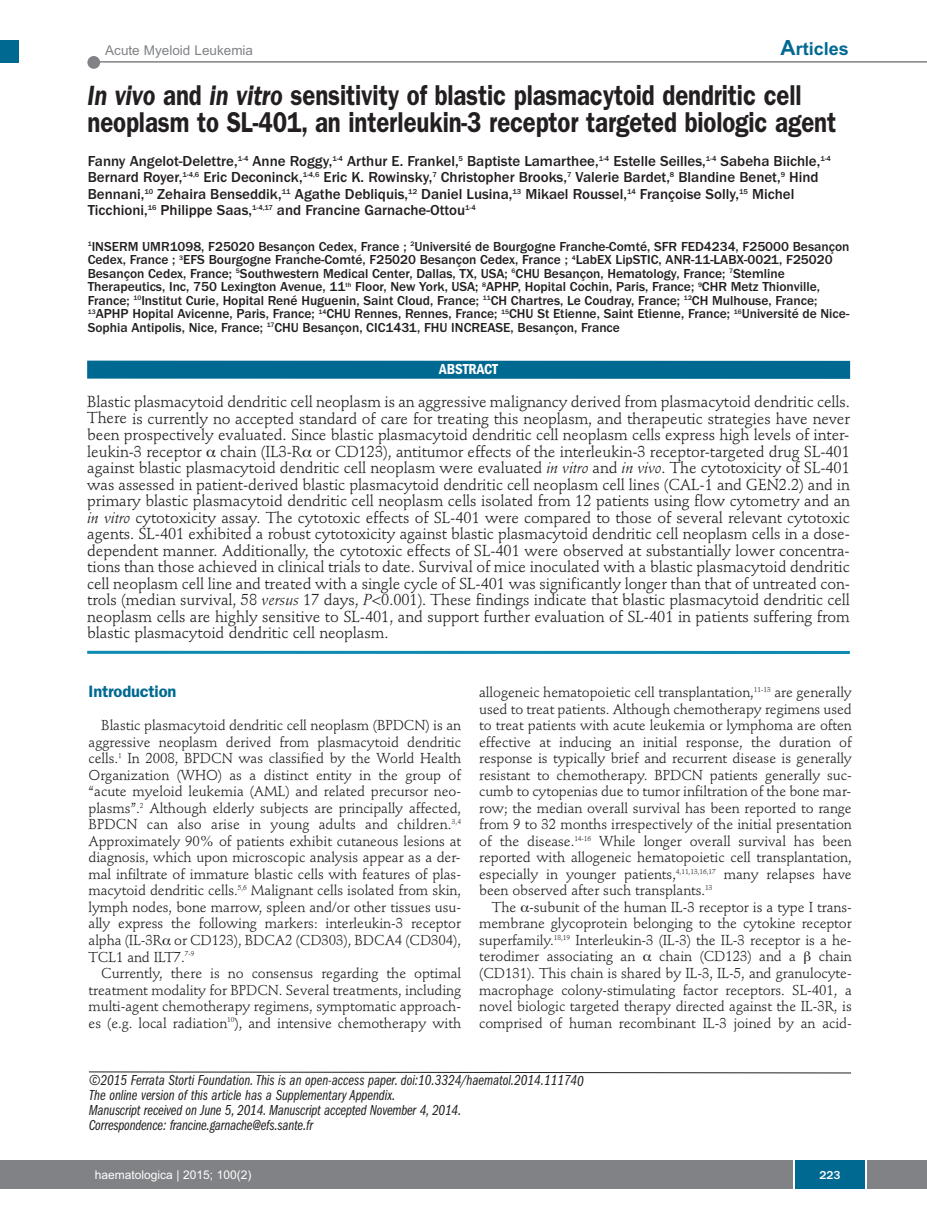
<style>
.page{position:relative;width:927px;height:1225px;background:#fff}
.page>*{position:absolute;margin:0;border:0;box-sizing:border-box;transform-origin:0 0}
.t1{font:600 28.8px/27px "Franklin Gothic";letter-spacing:-.005em;color:#231f20;scale:.83 1}
.t2{font:700 18px "Arial";color:#006991}
.t3{font:600 16.5px "Franklin Gothic";letter-spacing:-.01em;color:#006991}
.t4{font:15.75px/16.5px "Stempel Schneidler";letter-spacing:-.005em;color:#231f20;text-align:justify}
.t5{font:500 15px/16.5px "Franklin Gothic";color:#231f20}
.t6{font:15px/15px "Franklin Gothic Book Cmpr Ital";color:#231f20}
.t7{font:600 condensed 15px "Franklin Gothic";letter-spacing:-.005em;color:#fff}
.t8{font:14.25px/16.5px "Stempel Schneidler";letter-spacing:-.005em;color:#231f20;text-align:justify}
.t9{font:500 13.5px/13.5px "Franklin Gothic";color:#231f20}
.t10{font:13.5px "Arial";color:#808285}
.t11{font:12px "Arial";color:#fff}
.t12{font:500 12px "Franklin Gothic";color:#fff}
.s1{font-size:21px}
.s2{font-style:italic}
</style>
<div class="page">
<div style="left:87px;top:56px;width:13px;height:13px;background:#808285;border-radius:50%"></div>
<hr style="left:95px;top:61px;width:832px;height:2px;background:#808285">
<div style="left:17px;top:1160px;width:910px;height:28px;background:#808285"></div>
<div style="left:795px;top:1160px;width:70px;height:28px;background:#006991"></div>
<hr style="left:793px;top:1160px;width:2px;height:28px;background:#fff">
<hr style="left:865px;top:1160px;width:2px;height:28px;background:#fff">
<div style="left:0;top:40px;width:19px;height:22px;background:#006991"></div>
<div style="left:0;top:1160px;width:18px;height:28px;background:#808285"></div>
<svg style="left:89px;top:1071px;width:762px;height:2px"></svg>
<hr style="left:87px;top:651px;width:763px;height:3px;background:#0d8aaf">
<div style="left:87px;top:360px;width:763px;height:19px;background:#006991"></div>
<p class="t10" style="left:105px;top:43px;width:149px">Acute Myeloid Leukemia</p>
<p class="t2" style="left:781px;top:38px;width:70px"><span class="s1">A</span>rticles</p>
<h1 class="t1" style="left:88px;top:84px;width:903px"><span class="s2">In vivo</span> and <span class="s2">in vitro</span> sensitivity of blastic plasmacytoid dendritic cell neoplasm to SL-401, an interleukin-3 receptor targeted biologic agent</h1>
<p class="t5" style="left:88px;top:152px;width:745px">Fanny Angelot-Delettre,<sup>1-4</sup> Anne Roggy,<sup>1-4</sup> Arthur E. Frankel,<sup>5</sup> Baptiste Lamarthee,<sup>1-4</sup> Estelle Seilles,<sup>1-4</sup> Sabeha Biichle,<sup>1-4<br></sup>Bernard Royer,<sup>1-4,6</sup> Eric Deconinck,<sup>1-4,6</sup> Eric K. Rowinsky,<sup>7</sup> Christopher Brooks,<sup>7</sup> Valerie Bardet,<sup>8</sup> Blandine Benet,<sup>9</sup> Hind Bennani,<sup>10</sup> Zehaira Benseddik,<sup>11</sup> Agathe Debliquis,<sup>12</sup> Daniel Lusina,<sup>13</sup> Mikael Roussel,<sup>14</sup> Françoise Solly,<sup>15</sup> Michel Ticchioni,<sup>16</sup> Philippe Saas,<sup>1-4,17</sup> and Francine Garnache-Ottou<sup>1-4</sup></p>
<p class="t9" style="left:88px;top:239px;width:763px"><sup>1</sup>INSERM UMR1098, F25020 Besançon Cedex, France ; <sup>2</sup>Université de Bourgogne Franche-Comté, SFR FED4234, F25000 Besançon Cedex, France ; <sup>3</sup>EFS Bourgogne Franche-Comté, F25020 Besançon Cedex, France ; <sup>4</sup>LabEX LipSTIC, ANR-11-LABX-0021, F25020<br>Besançon Cedex, France; <sup>5</sup>Southwestern Medical Center, Dallas, TX, USA; <sup>6</sup>CHU Besançon, Hematology, France; <sup>7</sup>Stemline Therapeutics, Inc, 750 Lexington Avenue, 11<sup>th</sup> Floor, New York, USA; <sup>8</sup>APHP, Hopital Cochin, Paris, France; <sup>9</sup>CHR Metz Thionville, France; <sup>10</sup>Institut Curie, Hopital René Huguenin, Saint Cloud, France; <sup>11</sup>CH Chartres, Le Coudray, France; <sup>12</sup>CH Mulhouse, France; <sup>13</sup>APHP Hopital Avicenne, Paris, France; <sup>14</sup>CHU Rennes, Rennes, France; <sup>15</sup>CHU St Etienne, Saint Etienne, France; <sup>16</sup>Université de Nice-Sophia Antipolis, Nice, France; <sup>17</sup>CHU Besançon, CIC1431, FHU INCREASE, Besançon, France</p>
<p class="t7" style="left:439px;top:364px;width:60px">ABSTRACT</p>
<p class="t4" style="left:87px;top:395px;width:764px">Blastic plasmacytoid dendritic cell neoplasm is an aggressive malignancy derived from plasmacytoid dendritic cells.<br>There is currently no accepted standard of care for treating this neoplasm, and therapeutic strategies have never been prospectively evaluated. Since blastic plasmacytoid dendritic cell neoplasm cells express high levels of inter&shy;leukin-3 receptor chain (IL3-R or CD123), antitumor effects of the interleukin-3 receptor-targeted drug SL-401 against blastic plasmacytoid dendritic cell neoplasm were evaluated <span class="s2">in vitro</span> and <span class="s2">in vivo</span>. The cytotoxicity of SL-401 was assessed in patient-derived blastic plasmacytoid dendritic cell neoplasm cell lines (CAL-1 and GEN2.2) and in primary blastic plasmacytoid dendritic cell neoplasm cells isolated from 12 patients using flow cytometry and an <span class="s2">in vitro</span> cytotoxicity assay. The cytotoxic effects of SL-401 were compared to those of several relevant cytotoxic agents. SL-401 exhibited a robust cytotoxicity against blastic plasmacytoid dendritic cell neoplasm cells in a dose&shy;dependent manner. Additionally, the cytotoxic effects of SL-401 were observed at substantially lower concentra&shy;tions than those achieved in clinical trials to date. Survival of mice inoculated with a blastic plasmacytoid dendritic cell neoplasm cell line and treated with a single cycle of SL-401 was significantly longer than that of untreated con&shy;trols (median survival, 58 <span class="s2">versus</span> 17 days, <span class="s2">P</span>&lt;0.001). These findings indicate that blastic plasmacytoid dendritic cell neoplasm cells are highly sensitive to SL-401, and support further evaluation of SL-401 in patients suffering from blastic plasmacytoid dendritic cell neoplasm.</p>
<p class="t3" style="left:89px;top:686px;width:89px">Introduction</p>
<p class="t8" style="left:89px;top:718px;width:374px;text-indent:13px">Blastic plasmacytoid dendritic cell neoplasm (BPDCN) is an aggressive neoplasm derived from plasmacytoid dendritic cells.<sup>1</sup> In 2008, BPDCN was classified by the World Health Organization (WHO) as a distinct entity in the group of “acute myeloid leukemia (AML) and related precursor neo&shy;plasms”.<sup>2</sup> Although elderly subjects are principally affected, BPDCN can also arise in young adults and children.<sup>3,4<br></sup>Approximately 90% of patients exhibit cutaneous lesions at diagnosis, which upon microscopic analysis appear as a der&shy;mal infiltrate of immature blastic cells with features of plas&shy;macytoid dendritic cells.<sup>5,6</sup> Malignant cells isolated from skin, lymph nodes, bone marrow, spleen and/or other tissues usu&shy;ally express the following markers: interleukin-3 receptor alpha (IL-3R or CD123), BDCA2 (CD303), BDCA4 (CD304), TCL1 and ILT7.<sup>7-9</sup></p>
<p class="t8" style="left:89px;top:966px;width:374px;text-indent:13px">Currently, there is no consensus regarding the optimal treatment modality for BPDCN. Several treatments, including multi-agent chemotherapy regimens, symptomatic approach&shy;es (e.g. local radiation<sup>10</sup>), and intensive chemotherapy with</p>
<p class="t8" style="left:479px;top:685px;width:374px">allogeneic hematopoietic cell transplantation,<sup>11-13</sup> are generally used to treat patients. Although chemotherapy regimens used to treat patients with acute leukemia or lymphoma are often effective at inducing an initial response, the duration of response is typically brief and recurrent disease is generally resistant to chemotherapy. BPDCN patients generally suc&shy;cumb to cytopenias due to tumor infiltration of the bone mar&shy;row; the median overall survival has been reported to range from 9 to 32 months irrespectively of the initial presentation of the disease.<sup>14-16</sup> While longer overall survival has been reported with allogeneic hematopoietic cell transplantation, especially in younger patients,<sup>4,11,13,16,17</sup> many relapses have been observed after such transplants.<sup>13</sup></p>
<p class="t8" style="left:479px;top:900px;width:374px;text-indent:13px">The -subunit of the human IL-3 receptor is a type I trans&shy;membrane glycoprotein belonging to the cytokine receptor superfamily.<sup>18,19</sup> Interleukin-3 (IL-3) the IL-3 receptor is a he - terodimer associating an</p>
<p class="t8" style="left:479px;top:949px;width:374px;text-indent:340px">chain (CD131). This chain is shared by IL-3, IL-5, and granulocyte&shy;macrophage colony-stimulating factor receptors. SL-401, a novel biologic targeted therapy directed against the IL-3R, is comprised of human recombinant IL-3 joined by an acid-</p>
<p class="t8" style="left:659px;top:949px;width:138px">chain (CD123) and a</p>
<p class="t6" style="left:89px;top:1074px;width:497px">©2015 Ferrata Storti Foundation. This is an open-access paper. doi:10.3324/haematol.2014.111740<br>The online version of this article has a Supplementary Appendix.<br>Manuscript received on June 5, 2014. Manuscript accepted November 4, 2014.<br>Correspondence: francine.garnache@efs.sante.fr</p>
<p class="t11" style="left:95px;top:1167px;width:158px">haematologica | 2015; 100(2)</p>
<p class="t12" style="left:819px;top:1167px;width:23px">223</p>
</div>
